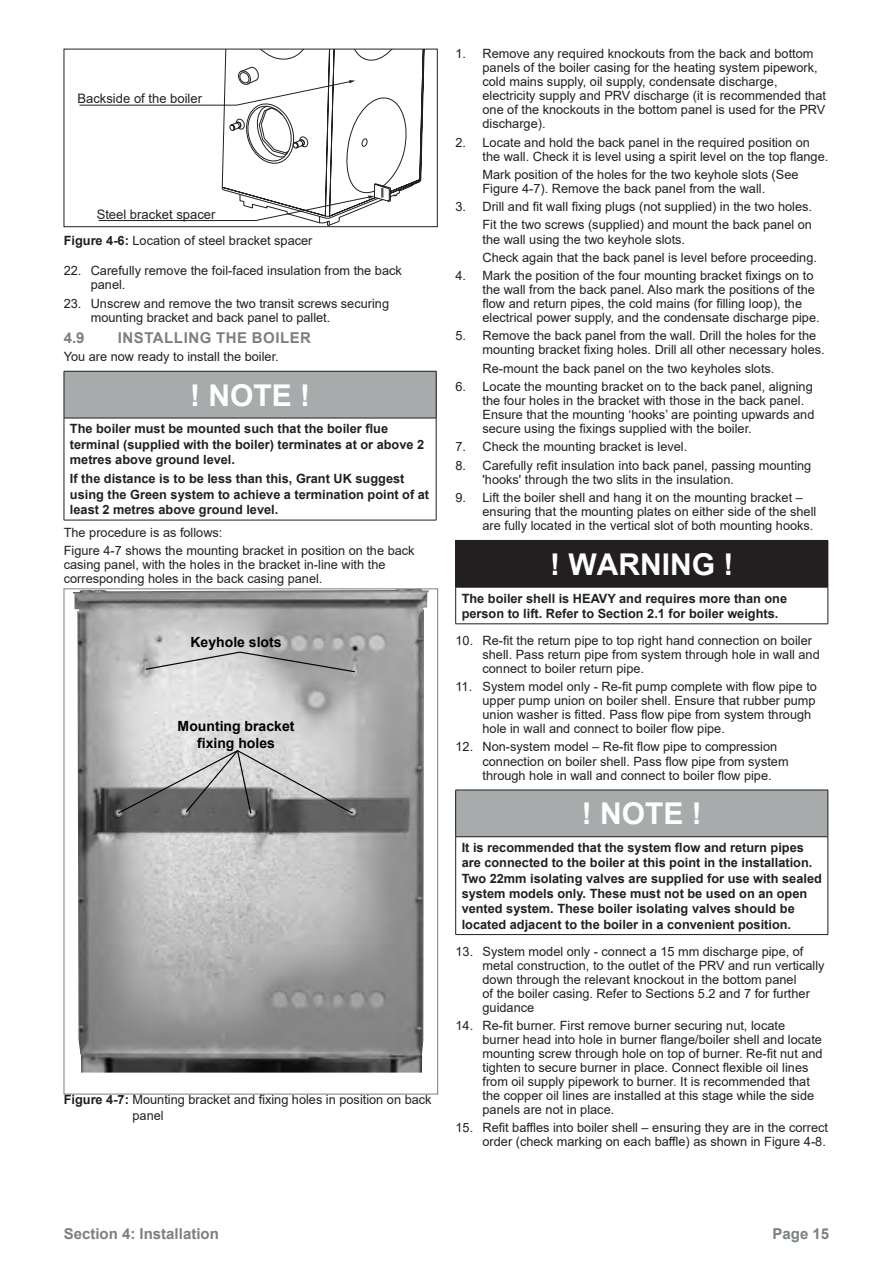
<style>
.page{position:relative;width:893px;height:1263px;background:#fff}
.page>*{position:absolute;margin:0;border:0;box-sizing:border-box;transform-origin:0 0}
.Special_text_format_header{font:700 30px "Arial";color:#fff}
.Page_number_and_section_title_text{font:700 15px "Arial";color:#7b8080}
.Section_heading_2{font:700 15px "Arial";letter-spacing:.035em;color:#7b8080}
.t1{font:700 13.95px/16.8px "Arial";color:#000;text-align:center}
.t2{font:13.05px "Arial";color:#231f20}
.General_text{font:12.75px/14.1px "Arial";color:#231f20}
.Special_text_format_body{font:700 12.75px/15.3px "Arial";color:#231f20}
.s1{font-weight:700}
</style>
<div class="page">
<svg style="left:79px;top:51px;width:346px;height:174px"></svg>
<div style="left:64px;top:49px;width:373px;height:178px;border:1px solid #231f20"></div>
<div style="left:64px;top:371px;width:372px;height:47px;background:#a8abac"></div>
<hr style="left:64px;top:371px;width:372px;height:1px;background:#231f20">
<hr style="left:64px;top:371px;width:1px;height:47px;background:#231f20">
<hr style="left:436px;top:371px;width:1px;height:47px;background:#231f20">
<hr style="left:64px;top:418px;width:372px;height:1px;background:#231f20">
<hr style="left:64px;top:418px;width:1px;height:102px;background:#231f20">
<hr style="left:436px;top:418px;width:1px;height:102px;background:#231f20">
<hr style="left:64px;top:520px;width:372px;height:1px;background:#231f20">
<img style="left:73px;top:591px;width:356px;height:481px">
<svg style="left:116px;top:749px;width:238px;height:66px;background:#a5a5a5"></svg>
<svg style="left:144px;top:651px;width:212px;height:22px;background:#b5b5b5"></svg>
<div style="left:456px;top:540px;width:372px;height:47px;background:#231f20"></div>
<hr style="left:455px;top:540px;width:373px;height:1px;background:#231f20">
<hr style="left:455px;top:541px;width:1px;height:46px;background:#231f20">
<hr style="left:828px;top:541px;width:1px;height:46px;background:#231f20">
<hr style="left:455px;top:587px;width:373px;height:1px;background:#231f20">
<hr style="left:455px;top:587px;width:1px;height:37px;background:#231f20">
<hr style="left:828px;top:587px;width:1px;height:37px;background:#231f20">
<hr style="left:455px;top:623px;width:373px;height:1px;background:#231f20">
<div style="left:456px;top:790px;width:372px;height:47px;background:#a8abac"></div>
<hr style="left:455px;top:790px;width:373px;height:1px;background:#231f20">
<hr style="left:455px;top:790px;width:1px;height:46px;background:#231f20">
<hr style="left:828px;top:790px;width:1px;height:46px;background:#231f20">
<hr style="left:455px;top:836px;width:373px;height:1px;background:#231f20">
<hr style="left:455px;top:837px;width:1px;height:97px;background:#231f20">
<hr style="left:828px;top:837px;width:1px;height:97px;background:#231f20">
<hr style="left:455px;top:934px;width:373px;height:1px;background:#231f20">
<p class="t2" style="left:78px;top:90px;width:126px">Backside of the boiler</p>
<p class="t2" style="left:97px;top:205px;width:120px">Steel bracket spacer</p>
<p class="General_text" style="left:64px;top:233px;width:250px"><span class="s1">Figure 4-6:</span> Location of steel bracket spacer</p>
<p class="General_text" style="left:91px;top:264px;width:313px;text-indent:-27px">22. Carefully remove the foil-faced insulation from the back panel.</p>
<p class="General_text" style="left:91px;top:296px;width:300px;text-indent:-27px">23. Unscrew and remove the two transit screws securing mounting bracket and back panel to pallet.</p>
<p class="Section_heading_2" style="left:64px;top:327px;width:22px">4.9</p>
<p class="Section_heading_2" style="left:118px;top:327px;width:195px">INSTALLING THE BOILER</p>
<p class="General_text" style="left:64px;top:349px;width:217px">You are now ready to install the boiler.</p>
<p class="Special_text_format_header" style="left:190px;top:374px;width:121px">! NOTE !</p>
<p class="Special_text_format_body" style="left:70px;top:421px;width:356px">The boiler must be mounted such that the boiler flue terminal (supplied with the boiler) terminates at or above 2 metres above ground level.</p>
<p class="Special_text_format_body" style="left:70px;top:471px;width:361px">If the distance is to be less than this, Grant UK suggest using the Green system to achieve a termination point of at least 2 metres above ground level.</p>
<p class="General_text" style="left:64px;top:525px;width:160px">The procedure is as follows:</p>
<p class="General_text" style="left:64px;top:543px;width:352px">Figure 4-7 shows the mounting bracket in position on the back casing panel, with the holes in the bracket in-line with the corresponding holes in the back casing panel.</p>
<p class="t1" style="left:190px;top:634px;width:93px">Keyhole slots</p>
<p class="t1" style="left:178px;top:718px;width:118px">Mounting bracket fixing holes</p>
<p class="General_text" style="left:133px;top:1091px;width:301px;line-height:16.5px;text-indent:-69px"><span class="s1">Figure 4-7:</span> Mounting bracket and fixing holes in position on back panel</p>
<p class="General_text" style="left:482px;top:47px;width:345px;text-indent:-27px">1. Remove any required knockouts from the back and bottom panels of the boiler casing for the heating system pipework, cold mains supply, oil supply, condensate discharge, electricity supply and PRV discharge (it is recommended that one of the knockouts in the bottom panel is used for the PRV discharge).</p>
<p class="General_text" style="left:482px;top:135px;width:347px;text-indent:-27px">2. Locate and hold the back panel in the required position on the wall. Check it is level using a spirit level on the top flange.</p>
<p class="General_text" style="left:482px;top:167px;width:318px">Mark position of the holes for the two keyhole slots (See<br>Figure 4-7). Remove the back panel from the wall.</p>
<p class="General_text" style="left:455px;top:200px;width:358px">3. Drill and fit wall fixing plugs (not supplied) in the two holes.</p>
<p class="General_text" style="left:482px;top:218px;width:331px">Fit the two screws (supplied) and mount the back panel on the wall using the two keyhole slots.</p>
<p class="General_text" style="left:482px;top:250px;width:336px">Check again that the back panel is level before proceeding.</p>
<p class="General_text" style="left:482px;top:268px;width:339px;text-indent:-27px">4. Mark the position of the four mounting bracket fixings on to the wall from the back panel. Also mark the positions of the flow and return pipes, the cold mains (for filling loop), the electrical power supply, and the condensate discharge pipe.</p>
<p class="General_text" style="left:482px;top:329px;width:344px;text-indent:-27px">5. Remove the back panel from the wall. Drill the holes for the mounting bracket fixing holes. Drill all other necessary holes.</p>
<p class="General_text" style="left:482px;top:361px;width:293px">Re-mount the back panel on the two keyholes slots.</p>
<p class="General_text" style="left:482px;top:379px;width:333px;text-indent:-27px">6. Locate the mounting bracket on to the back panel, aligning the four holes in the bracket with those in the back panel.<br>Ensure that the mounting ‘hooks’ are pointing upwards and secure using the fixings supplied with the boiler.</p>
<p class="General_text" style="left:455px;top:440px;width:233px">7. Check the mounting bracket is level.</p>
<p class="General_text" style="left:482px;top:458px;width:330px;text-indent:-27px">8. Carefully refit insulation into back panel, passing mounting 'hooks' through the two slits in the insulation.</p>
<p class="General_text" style="left:482px;top:490px;width:335px;text-indent:-27px">9. Lift the boiler shell and hang it on the mounting bracket – ensuring that the mounting plates on either side of the shell are fully located in the vertical slot of both mounting hooks.</p>
<p class="Special_text_format_header" style="left:550px;top:543px;width:185px">! WARNING !</p>
<p class="Special_text_format_body" style="left:462px;top:590px;width:327px">The boiler shell is HEAVY and requires more than one person to lift. Refer to Section 2.1 for boiler weights.</p>
<p class="General_text" style="left:482px;top:633px;width:339px;text-indent:-27px">10. Re-fit the return pipe to top right hand connection on boiler shell. Pass return pipe from system through hole in wall and connect to boiler return pipe.</p>
<p class="General_text" style="left:482px;top:680px;width:336px;text-indent:-27px">11. System model only - Re-fit pump complete with flow pipe to upper pump union on boiler shell. Ensure that rubber pump union washer is fitted. Pass flow pipe from system through hole in wall and connect to boiler flow pipe.</p>
<p class="General_text" style="left:482px;top:740px;width:308px;text-indent:-27px">12. Non-system model – Re-fit flow pipe to compression connection on boiler shell. Pass flow pipe from system through hole in wall and connect to boiler flow pipe.</p>
<p class="Special_text_format_header" style="left:582px;top:793px;width:121px">! NOTE !</p>
<p class="Special_text_format_body" style="left:462px;top:840px;width:362px">It is recommended that the system flow and return pipes are connected to the boiler at this point in the installation.<br>Two 22mm isolating valves are supplied for use with sealed system models only. These must not be used on an open vented system. These boiler isolating valves should be located adjacent to the boiler in a convenient position.</p>
<p class="General_text" style="left:482px;top:944px;width:344px;text-indent:-27px">13. System model only - connect a 15 mm discharge pipe, of metal construction, to the outlet of the PRV and run vertically down through the relevant knockout in the bottom panel<br>of the boiler casing. Refer to Sections 5.2 and 7 for further guidance</p>
<p class="General_text" style="left:482px;top:1018px;width:342px;text-indent:-27px">14. Re-fit burner. First remove burner securing nut, locate burner head into hole in burner flange/boiler shell and locate mounting screw through hole on top of burner. Re-fit nut and tighten to secure burner in place. Connect flexible oil lines from oil supply pipework to burner. It is recommended that the copper oil lines are installed at this stage while the side panels are not in place.</p>
<p class="General_text" style="left:455px;top:1121px;width:374px;text-align:right">15. Refit baffles into boiler shell – ensuring they are in the correct order (check marking on each baffle) as shown in Figure 4-8.</p>
<p class="Page_number_and_section_title_text" style="left:64px;top:1223px;width:157px">Section 4: Installation</p>
<p class="Page_number_and_section_title_text" style="left:772px;top:1223px;width:58px">Page 15</p>
</div>
